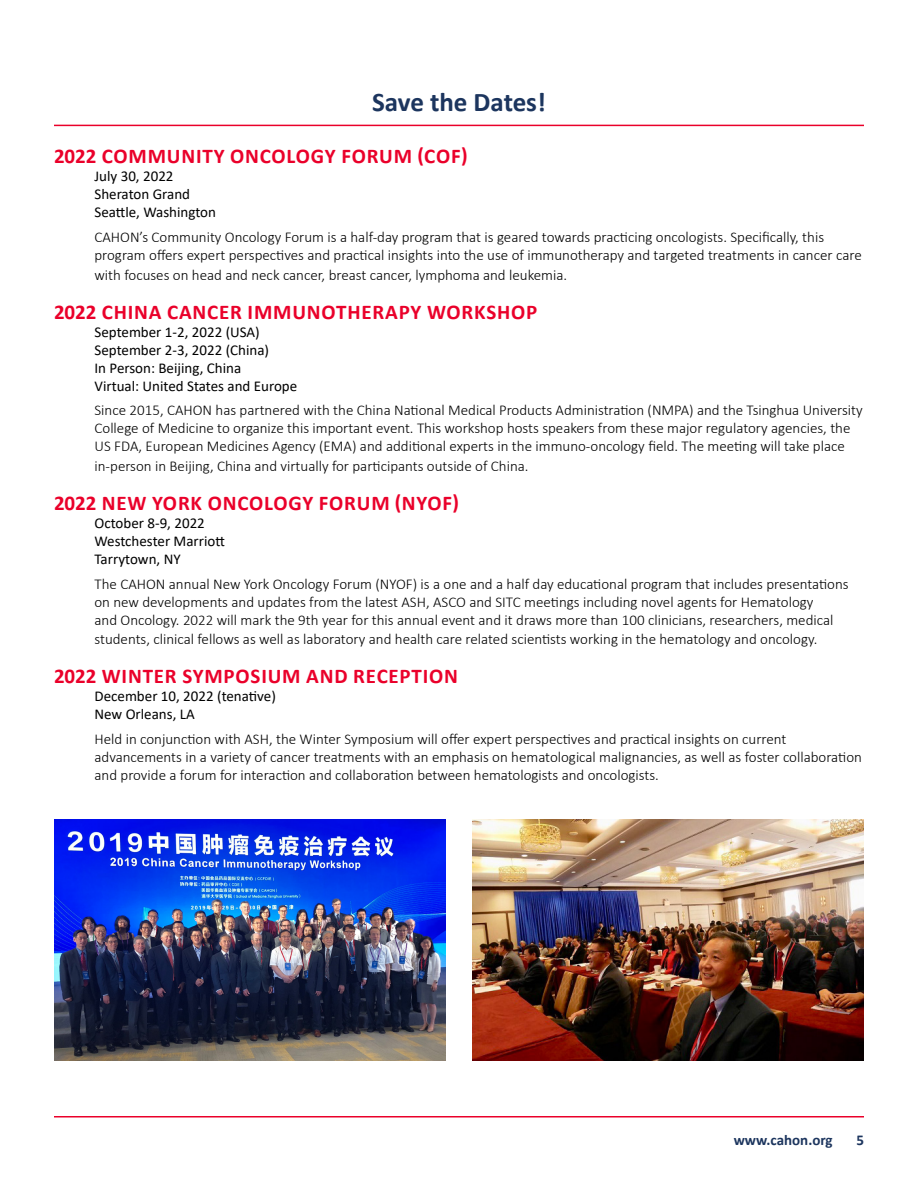
<style>
.page{position:relative;width:918px;height:1188px;background:#fff}
.page>*{position:absolute;margin:0;border:0;box-sizing:border-box;transform-origin:0 0}
._18_-_H1_w_rule{font:700 27px "Calibri";color:#1c355e}
._18_-_H2{font:700 21px "Calibri";letter-spacing:.04em;color:#ea002a}
._18_-_body_with_lead{font:300 15px/18px "Calibri";color:#000}
._18_-_body_no_lead{font:15px "Calibri";color:#000}
.t1{font:700 15px "Calibri";color:#1c355e}
</style>
<div class="page">
<hr style="left:54px;top:1116px;width:810px;height:2px;background:#ea002a">
<hr style="left:54px;top:125px;width:810px;height:1px;background:#ea002a">
<img style="left:472px;top:819px;width:392px;height:241px">
<img style="left:54px;top:819px;width:392px;height:241px">
<p class="_18_-_H1_w_rule" style="left:372px;top:83px;width:175px">Save the Dates!</p>
<p class="_18_-_H2" style="left:54px;top:142px;width:415px">2022 COMMUNITY ONCOLOGY FORUM (COF)</p>
<p class="_18_-_body_no_lead" style="left:94px;top:166px;width:81px">July 30, 2022</p>
<p class="_18_-_body_no_lead" style="left:94px;top:184px;width:97px">Sheraton Grand</p>
<p class="_18_-_body_no_lead" style="left:94px;top:202px;width:123px">Seattle, Washington</p>
<p class="_18_-_body_with_lead" style="left:94px;top:228px;width:769px">CAHON’s Community Oncology Forum is a half-day program that is geared towards practicing oncologists. Specifically, this program offers expert perspectives and practical insights into the use of immunotherapy and targeted treatments in cancer care</p>
<p class="_18_-_body_with_lead" style="left:94px;top:266px;width:474px">with focuses on head and neck cancer, breast cancer, lymphoma and leukemia.</p>
<p class="_18_-_H2" style="left:54px;top:297px;width:485px">2022 CHINA CANCER IMMUNOTHERAPY WORKSHOP</p>
<p class="_18_-_body_no_lead" style="left:94px;top:321px;width:167px">September 1-2, 2022 (USA)</p>
<p class="_18_-_body_no_lead" style="left:94px;top:339px;width:176px">September 2-3, 2022 (China)</p>
<p class="_18_-_body_no_lead" style="left:94px;top:357px;width:148px">In Person: Beijing, China</p>
<p class="_18_-_body_no_lead" style="left:94px;top:375px;width:204px">Virtual: United States and Europe</p>
<p class="_18_-_body_with_lead" style="left:94px;top:401px;width:770px">Since 2015, CAHON has partnered with the China National Medical Products Administration (NMPA) and the Tsinghua University<br>College of Medicine to organize this important event. This workshop hosts speakers from these major regulatory agencies, the<br>US FDA, European Medicines Agency (EMA) and additional experts in the immuno-oncology field. The meeting will take place</p>
<p class="_18_-_body_with_lead" style="left:94px;top:457px;width:436px">in-person in Beijing, China and virtually for participants outside of China.</p>
<p class="_18_-_H2" style="left:54px;top:488px;width:407px">2022 NEW YORK ONCOLOGY FORUM (NYOF)</p>
<p class="_18_-_body_no_lead" style="left:94px;top:512px;width:112px">October 8-9, 2022</p>
<p class="_18_-_body_no_lead" style="left:94px;top:530px;width:132px">Westchester Marriott</p>
<p class="_18_-_body_no_lead" style="left:94px;top:548px;width:88px">Tarrytown, NY</p>
<p class="_18_-_body_with_lead" style="left:94px;top:574px;width:756px">The CAHON annual New York Oncology Forum (NYOF) is a one and a half day educational program that includes presentations on new developments and updates from the latest ASH, ASCO and SITC meetings including novel agents for Hematology<br>and Oncology. 2022 will mark the 9th year for this annual event and it draws more than 100 clinicians, researchers, medical</p>
<p class="_18_-_body_with_lead" style="left:94px;top:630px;width:724px">students, clinical fellows as well as laboratory and health care related scientists working in the hematology and oncology.</p>
<p class="_18_-_H2" style="left:54px;top:661px;width:406px">2022 WINTER SYMPOSIUM AND RECEPTION</p>
<p class="_18_-_body_no_lead" style="left:94px;top:686px;width:183px">December 10, 2022 (tenative)</p>
<p class="_18_-_body_no_lead" style="left:94px;top:704px;width:102px">New Orleans, LA</p>
<p class="_18_-_body_with_lead" style="left:94px;top:730px;width:769px">Held in conjunction with ASH, the Winter Symposium will offer expert perspectives and practical insights on current advancements in a variety of cancer treatments with an emphasis on hematological malignancies, as well as foster collaboration and provide a forum for interaction and collaboration between hematologists and oncologists.</p>
<p class="t1" style="left:734px;top:1130px;width:100px">www.cahon.org</p>
<p class="t1" style="left:856px;top:1130px;width:9px">5</p>
</div>
